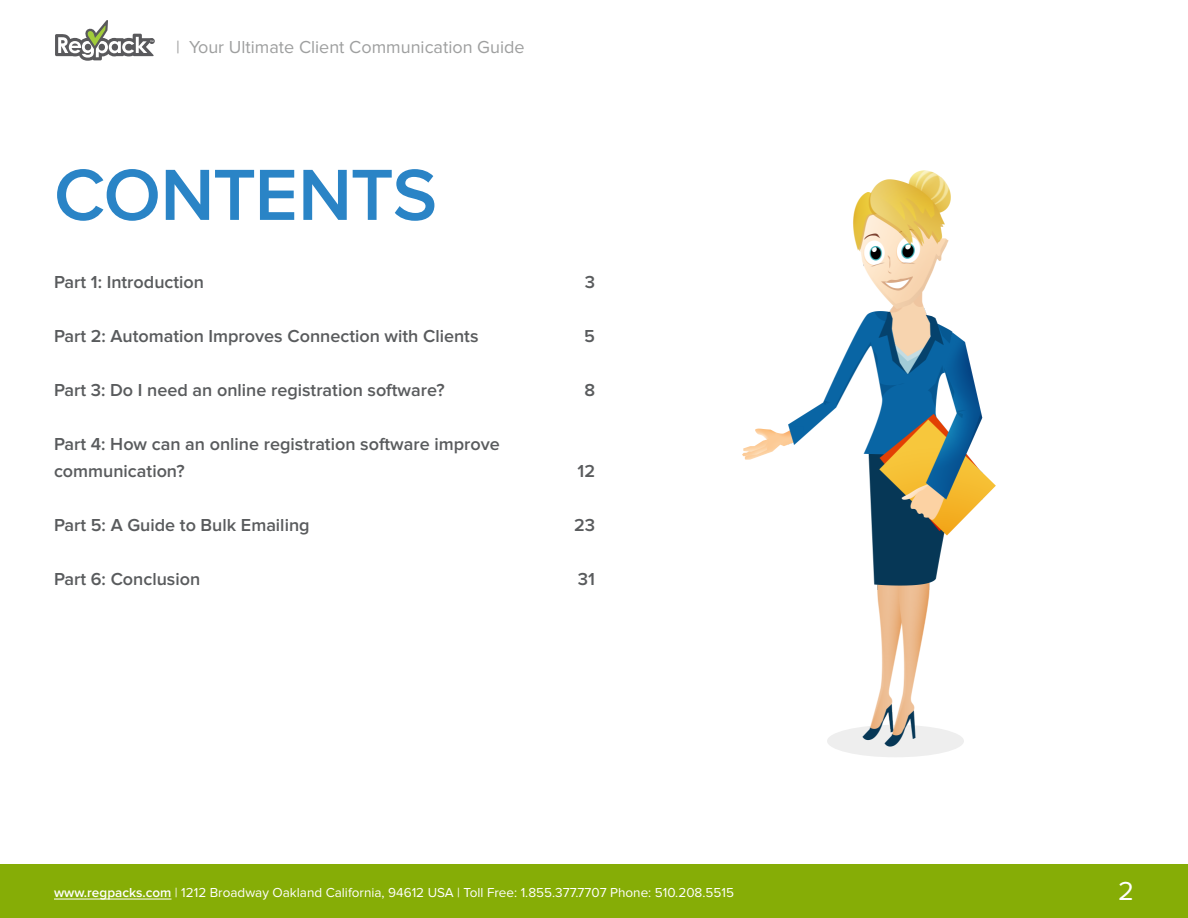
<style>
.page{position:relative;width:1188px;height:918px;background:#fff}
.page>*{position:absolute;margin:0;border:0;box-sizing:border-box;transform-origin:0 0}
.t1{font:600 75px "Proxima Nova";letter-spacing:-.02em;color:#2a84c6}
.t2{font:27px "Proxima Nova";color:#fff}
.t3{font:600 18px/27px "Proxima Nova";color:#595b5d}
.t4{font:18px "Proxima Nova";color:#9e9f9f}
.t5{font:13.5px "Proxima Nova";color:#fff}
.s1{font-weight:600}
</style>
<div class="page">
<div style="left:0;top:864px;width:1188px;height:53px;background:#86ad06"></div>
<hr style="left:54px;top:899px;width:117px;height:1px;background:#fff">
<svg style="left:55px;top:20px;width:100px;height:41px"></svg>
<div style="left:827px;top:725px;width:137px;height:32px;background:#eee;border-radius:50%"></div>
<img style="left:743px;top:171px;width:253px;height:575px">
<p class="t4" style="left:176px;top:37px;width:350px">| Your Ultimate Client Communication Guide</p>
<h1 class="t1" style="left:54px;top:152px;width:385px">CONTENTS</h1>
<p class="t3" style="left:54px;top:269px;width:152px">Part 1: Introduction</p>
<p class="t3" style="left:54px;top:323px;width:426px">Part 2: Automation Improves Connection with Clients</p>
<p class="t3" style="left:54px;top:377px;width:392px">Part 3: Do I need an online registration software?</p>
<p class="t3" style="left:54px;top:431px;width:447px">Part 4: How can an online registration software improve communication?</p>
<p class="t3" style="left:54px;top:512px;width:257px">Part 5: A Guide to Bulk Emailing</p>
<p class="t3" style="left:54px;top:566px;width:148px">Part 6: Conclusion</p>
<p class="t3" style="left:585px;top:269px;width:12px">3</p>
<p class="t3" style="left:584px;top:323px;width:12px">5</p>
<p class="t3" style="left:584px;top:377px;width:12px">8</p>
<p class="t3" style="left:578px;top:458px;width:19px">12</p>
<p class="t3" style="left:574px;top:512px;width:23px">23</p>
<p class="t3" style="left:578px;top:566px;width:19px">31</p>
<p class="t5" style="left:54px;top:885px;width:682px"><span class="s1">www.regpacks.com</span> | 1212 Broadway Oakland California, 94612 USA | Toll Free: 1.855.377.7707 Phone: 510.208.5515</p>
<h2 class="t2" style="left:1118px;top:876px;width:17px">2</h2>
</div>
